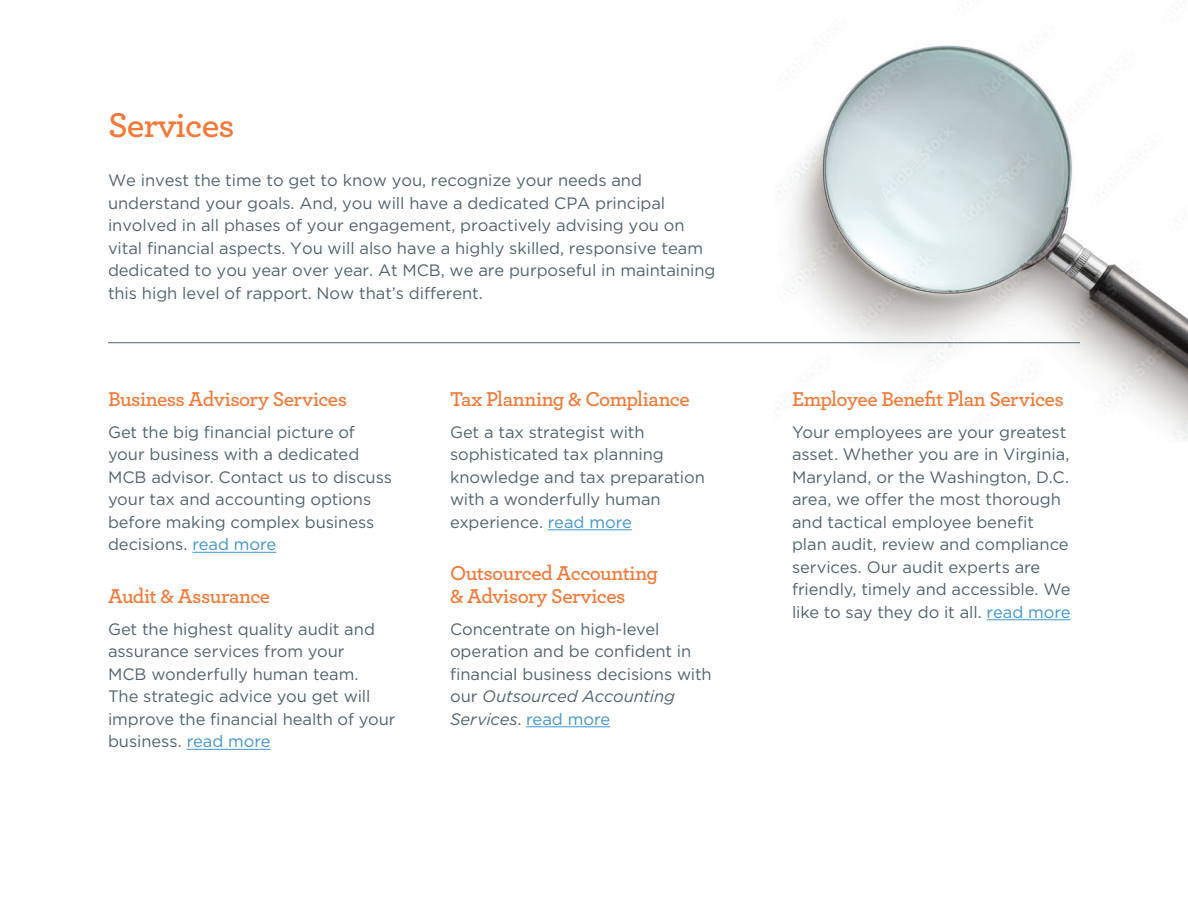
<style>
.page{position:relative;width:1188px;height:918px;background:#fff}
.page>*{position:absolute;margin:0;border:0;box-sizing:border-box;transform-origin:0 0}
.t1{font:600 36px "Archer";letter-spacing:-.025em;color:#f37937}
.t2{font:600 21px/22.5px "Archer";letter-spacing:-.025em;color:#f37937}
.t3{font:16.5px/22.5px "Gotham";letter-spacing:-.005em;color:#53656e}
.s1{color:#4095d1}
.s2{font-style:italic}
</style>
<div class="page">
<img style="left:774px;top:45px;width:414px;height:397px">
<hr style="left:192px;top:552px;width:84px;height:1px;background:#4095d1">
<hr style="left:187px;top:749px;width:84px;height:1px;background:#4095d1">
<hr style="left:548px;top:530px;width:84px;height:1px;background:#4095d1">
<hr style="left:526px;top:727px;width:84px;height:1px;background:#4095d1">
<hr style="left:987px;top:620px;width:84px;height:1px;background:#4095d1">
<hr style="left:108px;top:342px;width:972px;height:1px;background:#53656e">
<h1 class="t1" style="left:108px;top:98px;width:128px">Services</h1>
<p class="t3" style="left:108px;top:169px;width:609px">We invest the time to get to know you, recognize your needs and understand your goals. And, you will have a dedicated CPA principal involved in all phases of your engagement, proactively advising you on vital financial aspects. You will also have a highly skilled, responsive team dedicated to you year over year. At MCB, we are purposeful in maintaining this high level of rapport. Now that’s different.</p>
<p class="t2" style="left:108px;top:386px;width:241px">Business Advisory Services</p>
<p class="t3" style="left:108px;top:420px;width:286px">Get the big financial picture of your business with a dedicated<br>MCB advisor. Contact us to discuss your tax and accounting options before making complex business decisions. <span class="s1">read more</span></p>
<p class="t2" style="left:108px;top:583px;width:164px">Audit &amp; Assurance</p>
<p class="t3" style="left:108px;top:617px;width:289px">Get the highest quality audit and assurance services from your<br>MCB wonderfully human team.<br>The strategic advice you get will improve the financial health of your business. <span class="s1">read more</span></p>
<p class="t2" style="left:450px;top:386px;width:241px">Tax Planning &amp; Compliance</p>
<p class="t3" style="left:450px;top:420px;width:256px">Get a tax strategist with sophisticated tax planning knowledge and tax preparation with a wonderfully human experience. <span class="s1">read more</span></p>
<p class="t2" style="left:450px;top:561px;width:210px">Outsourced Accounting &amp; Advisory Services</p>
<p class="t3" style="left:450px;top:617px;width:263px">Concentrate on high-level operation and be confident in financial business decisions with our <span class="s2">Outsourced Accounting<br>Services</span>. <span class="s1">read more</span></p>
<p class="t2" style="left:792px;top:386px;width:273px">Employee Benefit Plan Services</p>
<p class="t3" style="left:792px;top:420px;width:280px">Your employees are your greatest asset. Whether you are in Virginia, Maryland, or the Washington, D.C. area, we offer the most thorough and tactical employee benefit plan audit, review and compliance services. Our audit experts are friendly, timely and accessible. We like to say they do it all. <span class="s1">read more</span></p>
</div>
